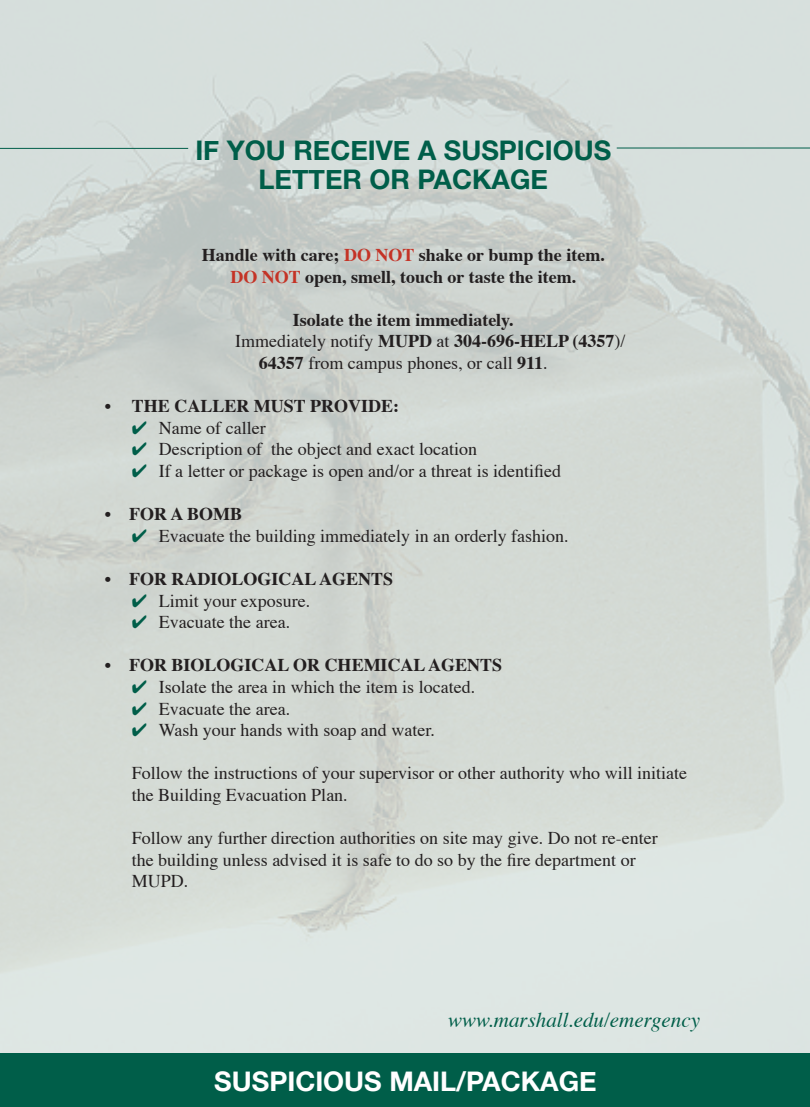
<style>
.page{position:relative;width:810px;height:1107px;background:#fff}
.page>*{position:absolute;margin:0;border:0;box-sizing:border-box;transform-origin:0 0}
.t1{font:700 27px/28.8px "Helvetica Neue";color:#005e49;text-align:center}
.t2{font:700 27px "Helvetica Neue";color:#fff}
.t3{font:italic 21px "Times";color:#005e49}
.t4{font:18px/21.6px "Times";color:#231f20}
.t5{font:700 18px/21.6px "Times";color:#231f20;text-align:center}
.s1{color:#c43326}
.s2{font-weight:700}
.s3{color:#005e49}
</style>
<div class="page">
<div style="left:0;top:1053px;width:810px;height:54px;background:#005e49"></div>
<hr style="left:0;top:148px;width:188px;height:1px;background:#005e49">
<hr style="left:617px;top:148px;width:193px;height:1px;background:#005e49">
<h1 class="t1" style="left:195px;top:137px;width:418px">IF YOU RECEIVE A SUSPICIOUS<br>LETTER OR PACKAGE</h1>
<p class="t5" style="left:202px;top:242px;width:405px">Handle with care; <span class="s1">DO NOT</span> shake or bump the item.<br><span class="s1">DO NOT</span> open, smell, touch or taste the item.</p>
<p class="t5" style="left:293px;top:307px;width:222px">Isolate the item immediately.</p>
<p class="t4" style="left:235px;top:329px;width:392px">Immediately notify <span class="s2">MUPD</span> at <span class="s2">304-696-HELP (4357</span>)/</p>
<p class="t4" style="left:259px;top:351px;width:290px"><span class="s2">64357</span> from campus phones, or call <span class="s2">911</span>.</p>
<p class="t5" style="left:105px;top:393px;width:296px">• THE CALLER MUST PROVIDE:</p>
<p class="t4" style="left:132px;top:415px;width:135px"><span class="s3">✔</span> Name of caller</p>
<p class="t4" style="left:132px;top:437px;width:347px"><span class="s3">✔</span> Description of the object and exact location</p>
<p class="t4" style="left:132px;top:459px;width:431px"><span class="s3">✔</span> If a letter or package is open and/or a threat is identified</p>
<p class="t5" style="left:105px;top:501px;width:139px">• FOR A BOMB</p>
<p class="t4" style="left:132px;top:523px;width:438px"><span class="s3">✔</span> Evacuate the building immediately in an orderly fashion.</p>
<p class="t5" style="left:105px;top:566px;width:290px">• FOR RADIOLOGICAL AGENTS</p>
<p class="t4" style="left:132px;top:588px;width:180px"><span class="s3">✔</span> Limit your exposure.</p>
<p class="t4" style="left:132px;top:610px;width:160px"><span class="s3">✔</span> Evacuate the area.</p>
<p class="t5" style="left:105px;top:653px;width:399px">• FOR BIOLOGICAL OR CHEMICAL AGENTS</p>
<p class="t4" style="left:132px;top:675px;width:345px"><span class="s3">✔</span> Isolate the area in which the item is located.</p>
<p class="t4" style="left:132px;top:696px;width:160px"><span class="s3">✔</span> Evacuate the area.</p>
<p class="t4" style="left:132px;top:718px;width:305px"><span class="s3">✔</span> Wash your hands with soap and water.</p>
<p class="t4" style="left:132px;top:761px;width:557px">Follow the instructions of your supervisor or other authority who will initiate the Building Evacuation Plan.</p>
<p class="t4" style="left:132px;top:826px;width:527px">Follow any further direction authorities on site may give. Do not re-enter the building unless advised it is safe to do so by the fire department or<br>MUPD.</p>
<p class="t3" style="left:448px;top:1001px;width:253px">www.marshall.edu/emergency</p>
<h1 class="t2" style="left:214px;top:1060px;width:384px">SUSPICIOUS MAIL/PACKAGE</h1>
</div>
